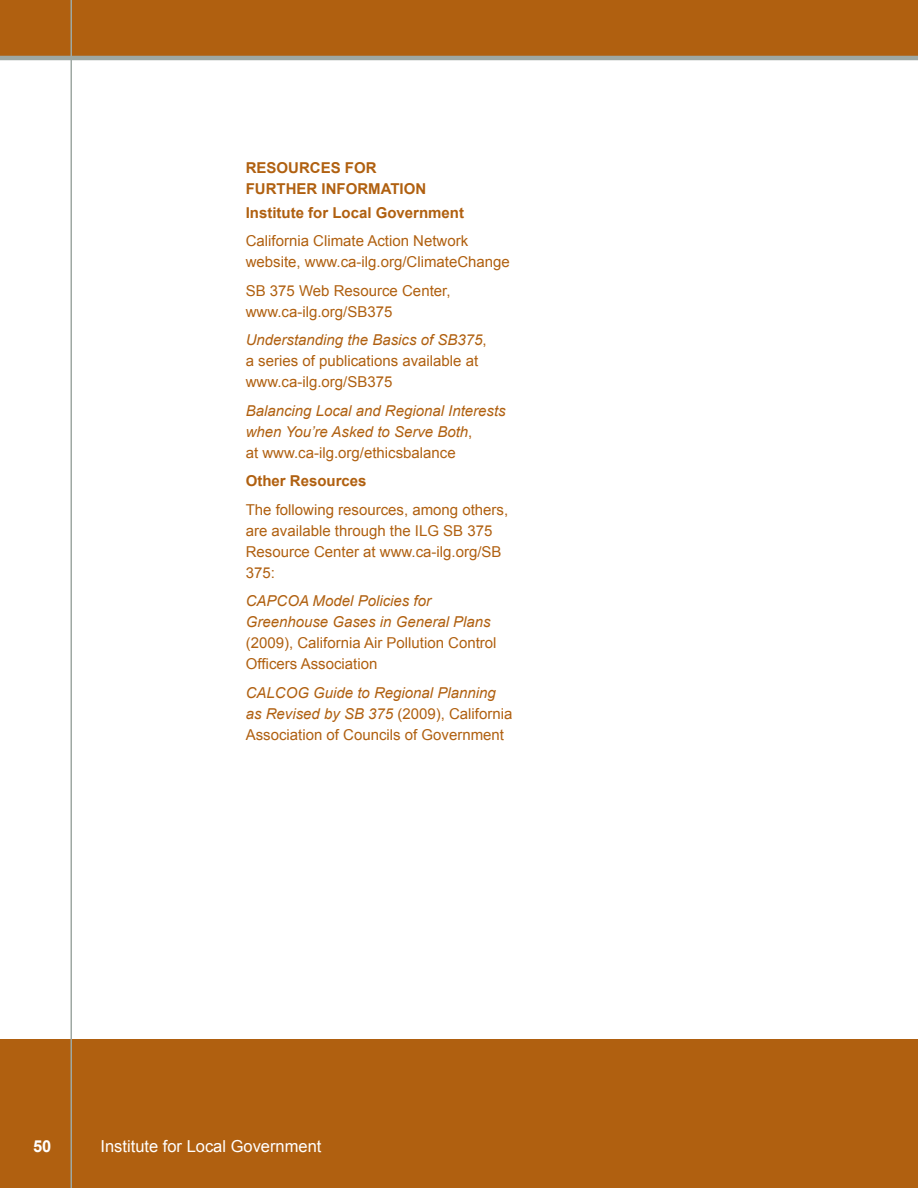
<style>
.page{position:relative;width:918px;height:1188px;background:#fff}
.page>*{position:absolute;margin:0;border:0;box-sizing:border-box;transform-origin:0 0}
.t1{font:16.5px "Arial";color:#fff}
.t2{font:700 16.5px "Arial";color:#fff}
.t3{font:15px/21px "Arial";color:#b06010}
.t4{font:italic 15px/21px "Arial";color:#b06010}
.t5{font:700 15px/21px "Arial";color:#b06010}
.s1{font-style:italic}
.s2{font-style:normal}
</style>
<div class="page">
<div style="left:0;top:0;width:918px;height:57px;background:#b06010"></div>
<div style="left:0;top:1040px;width:918px;height:148px;background:#b06010"></div>
<hr style="left:0;top:56px;width:918px;height:4px;background:#9ea8a3">
<hr style="left:70px;top:0;width:2px;height:1188px;background:#9ea8a3">
<p class="t5" style="left:246px;top:158px;width:111px">RESOURCES FOR<br>FURTHER INFOR</p>
<p class="t5" style="left:246px;top:177px;width:220px;line-height:24px;text-indent:122px">MATION<br>Institute for Local Government</p>
<p class="t3" style="left:246px;top:231px;width:266px">California Climate Action Network website, www.ca-ilg.org/ClimateChange</p>
<p class="t3" style="left:246px;top:280px;width:206px">SB 375 Web Resource Center, www.ca-ilg.org/SB375</p>
<p class="t3" style="left:246px;top:330px;width:242px"><span class="s1">Understanding the Basics of SB375</span>, a series of publications available at www.ca-ilg.org/SB375</p>
<p class="t4" style="left:246px;top:400px;width:262px">Balancing Local and Regional Interests when You’re Asked to Serve Both<span class="s2">,<br>at www.ca-ilg.org/ethicsbalance</span></p>
<p class="t5" style="left:246px;top:471px;width:122px">Other Resources</p>
<p class="t3" style="left:246px;top:499px;width:264px">The following resources, among others, are available through the ILG SB 375<br>Resource Center at www.ca-ilg.org/SB<br>375:</p>
<p class="t4" style="left:246px;top:591px;width:247px">CAPCOA Model Policies for<br>Greenhouse Gases in General Plans</p>
<p class="t3" style="left:246px;top:633px;width:252px">(2009), California Air Pollution Control<br>Officers Association</p>
<p class="t3" style="left:246px;top:682px;width:268px"><span class="s1">CALCOG Guide to Regional Planning as Revised by SB 375</span> (2009), California<br>Association of Councils of Government</p>
<p class="t2" style="left:33px;top:1135px;width:20px">50</p>
<p class="t1" style="left:101px;top:1135px;width:223px">Institute for Local Government</p>
</div>
